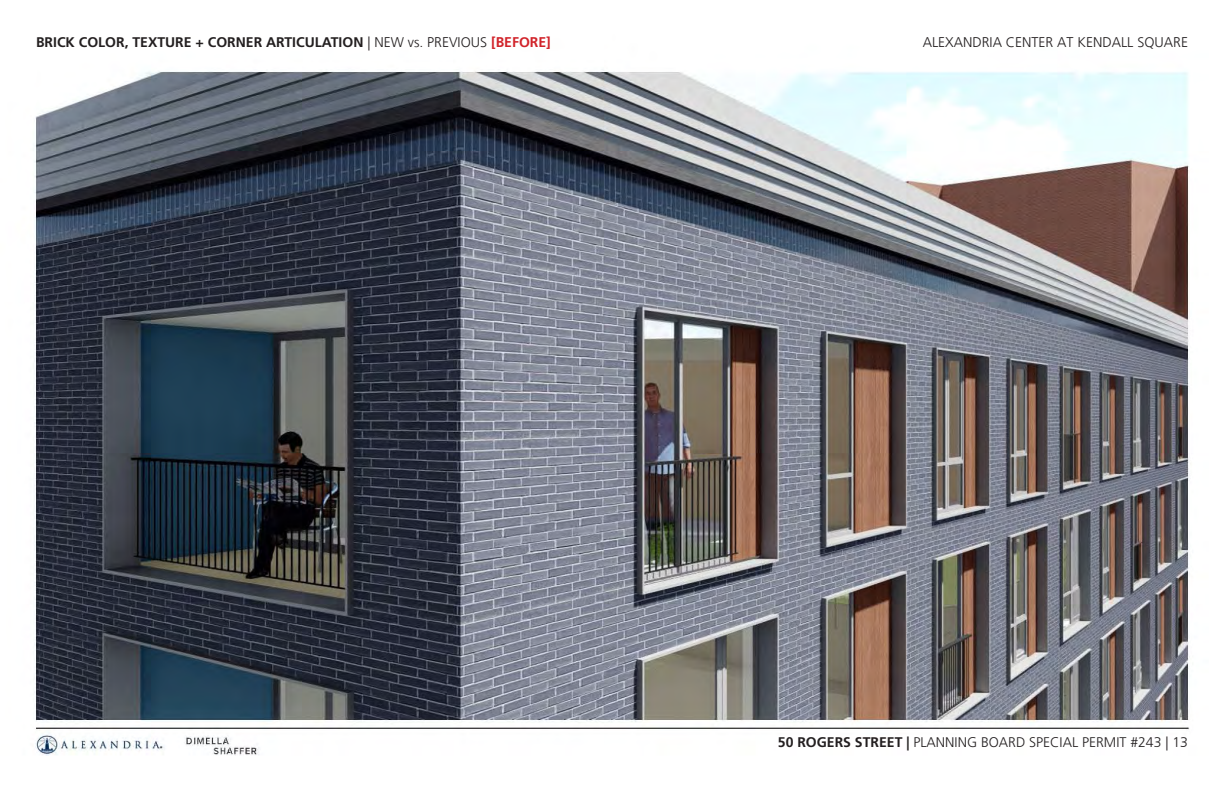
<style>
.page{position:relative;width:1224px;height:792px;background:#fff}
.page>*{position:absolute;margin:0;border:0;box-sizing:border-box;transform-origin:0 0}
.t1{font:700 14px "Frutiger LT Std";color:#231f20}
.t2{font:300 14px "Frutiger LT Std";color:#231f20}
.t3{font:300 14px "Frutiger LT";color:#231f20}
.s1{font-family:"Frutiger LT";font-weight:300}
.s2{font-family:"Frutiger LT";color:#d1232a}
.s3{font-weight:700}
.s4{font-family:"Frutiger LT"}
</style>
<div class="page">
<img style="left:34px;top:69px;width:1156px;height:687px">
<p class="t1" style="left:36px;top:33px;width:516px">BRICK COLOR, TEXTURE + CORNER ARTICULATION <span class="s1">| NEW vs. PREVIOUS</span> <span class="s2">[BEFORE]</span></p>
<p class="t3" style="left:923px;top:34px;width:267px">ALEXANDRIA CENTER AT KENDALL SQUARE</p>
<p class="t2" style="left:778px;top:734px;width:412px"><span class="s3">50 ROGERS STREET |</span> PLANNING BOARD SPECIAL PERMIT #243 <span class="s4">| 13</span></p>
</div>
